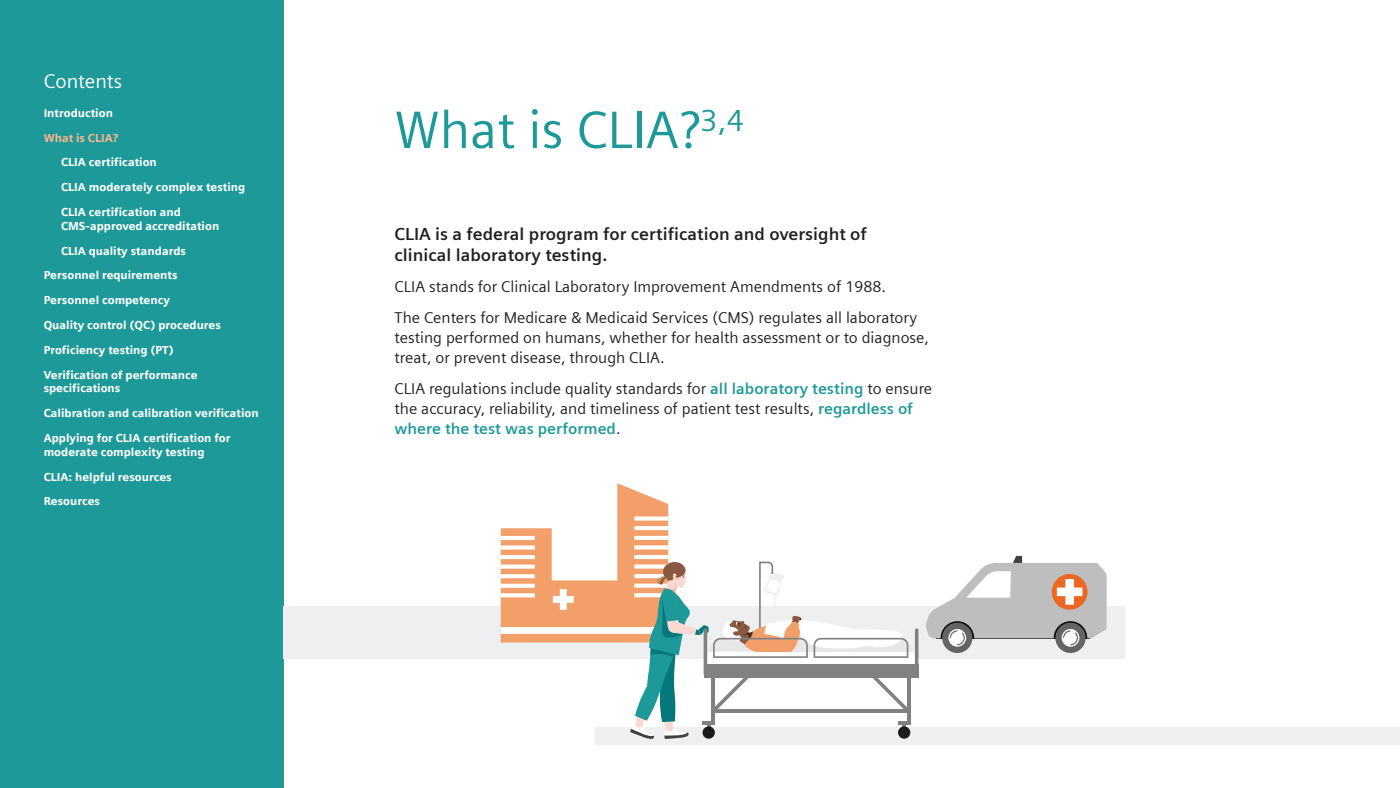
<style>
.page{position:relative;width:1400px;height:788px;background:#fff}
.page>*{position:absolute;margin:0;border:0;box-sizing:border-box;transform-origin:0 0}
.t1{font:52.5px "Siemens Sans";color:#1e9999}
.t2{font:19.95px "Siemens Sans";color:#fff}
.t3{font:700 17.5px/21px "Siemens Sans";color:#231f20}
.t4{font:15.75px/20.1px "Siemens Sans";color:#231f20}
.t5{font:900 11.38px/24.8px "Siemens Sans";color:#fff}
.t6{font:900 11.38px "Siemens Sans";color:#f9b590}
.s1{font-weight:700;color:#1e9999}
</style>
<div class="page">
<div style="left:0;top:0;width:283px;height:788px;background:#1e9999"></div>
<div style="left:596px;top:727px;width:804px;height:17px;background:#edeff0"></div>
<div style="left:283px;top:606px;width:841px;height:53px;background:#edeff0"></div>
<svg style="left:501px;top:483px;width:417px;height:256px"></svg>
<svg style="left:942px;top:622px;width:30px;height:31px"></svg>
<svg style="left:1055px;top:622px;width:31px;height:31px"></svg>
<svg style="left:926px;top:556px;width:181px;height:89px"></svg>
<p class="t2" style="left:44px;top:66px;width:80px">Contents</p>
<p class="t5" style="left:44px;top:100px;width:71px">Introduction</p>
<p class="t6" style="left:44px;top:129px;width:76px">What is CLIA?</p>
<p class="t5" style="left:61px;top:149px;width:186px">CLIA certification<br>CLIA moderately complex testing<br>CLIA certification and</p>
<p class="t5" style="left:61px;top:213px;width:160px">CMS-approved accreditation</p>
<p class="t5" style="left:61px;top:237px;width:127px">CLIA quality standards</p>
<p class="t5" style="left:44px;top:262px;width:135px">Personnel requirements</p>
<p class="t5" style="left:44px;top:287px;width:128px">Personnel competency</p>
<p class="t5" style="left:44px;top:312px;width:179px">Quality control (QC) procedures</p>
<p class="t5" style="left:44px;top:337px;width:132px">Proficiency testing (PT)</p>
<p class="t5" style="left:44px;top:361px;width:155px">Verification of performance</p>
<p class="t5" style="left:44px;top:375px;width:217px">specifications<br>Calibration and calibration verification<br>Applying for CLIA certification for</p>
<p class="t5" style="left:44px;top:438px;width:163px">moderate complexity testing<br>CLIA: helpful resources<br>Resources</p>
<h1 class="t1" style="left:395px;top:90px;width:351px">What is CLIA?<sup>3,4</sup></h1>
<p class="t3" style="left:395px;top:223px;width:474px">CLIA is a federal program for certification and oversight of clinical laboratory testing.</p>
<p class="t4" style="left:395px;top:270px;width:524px;line-height:30.6px">CLIA stands for Clinical Laboratory Improvement Amendments of 1988.<br>The Centers for Medicare &amp; Medicaid Services (CMS) regulates all laboratory</p>
<p class="t4" style="left:395px;top:326px;width:536px">testing performed on humans, whether for health assessment or to diagnose, treat, or prevent disease, through CLIA.</p>
<p class="t4" style="left:395px;top:377px;width:539px">CLIA regulations include quality standards for <span class="s1">all laboratory testing</span> to ensure the accuracy, reliability, and timeliness of patient test results, <span class="s1">regardless of where the test was performed</span>.</p>
</div>
